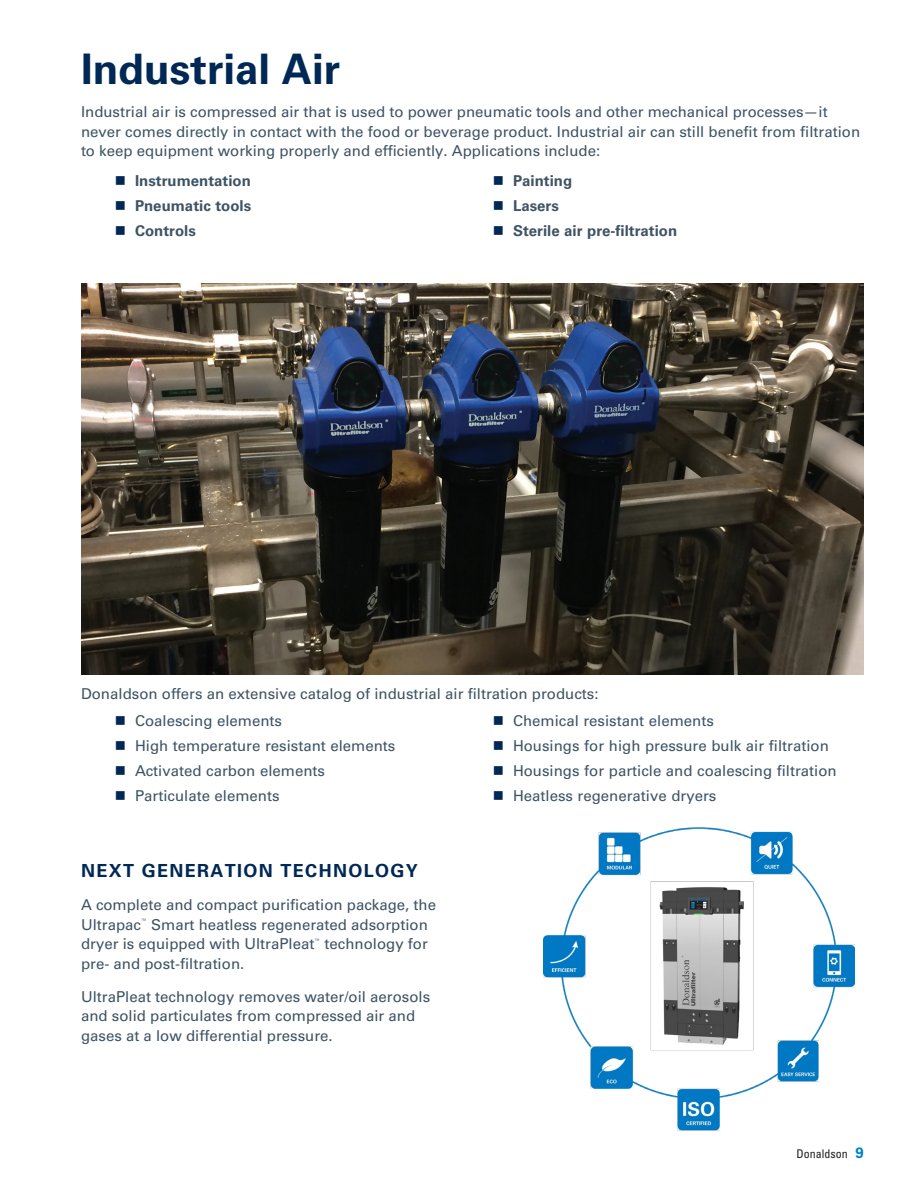
<style>
.page{position:relative;width:918px;height:1188px;background:#fff}
.page>*{position:absolute;margin:0;border:0;box-sizing:border-box;transform-origin:0 0}
._1_new_design_header_295{font:700 42px "Univers LT Std";color:#002855}
._1_new_design_subhead_295{font:700 18px "Univers LT Std";letter-spacing:.075em;color:#002855}
._1_new_design_small_text_7545{font:15px/19.5px "Univers LT Std";color:#3e5364}
.t1{font:700 15px "Univers LT Std";color:#3e5364}
.t2{font:condensed 12px "Univers LT Std";color:#231f20}
._1_new_design_small_text_7545-2{font:6px "Univers LT Std";color:#3e5364}
.s1{color:#002855}
.s2{font-weight:700;font-stretch:normal;font-size:15px;color:#0082c8}
</style>
<div class="page">
<img style="left:81px;top:284px;width:783px;height:391px">
<img style="left:543px;top:827px;width:311px;height:304px">
<p class="_1_new_design_header_295" style="left:81px;top:45px;width:261px">Industrial Air</p>
<p class="_1_new_design_small_text_7545" style="left:81px;top:102px;width:781px">Industrial air is compressed air that is used to power pneumatic tools and other mechanical processes—it never comes directly in contact with the food or beverage product. Industrial air can still benefit from filtration to keep equipment working properly and efficiently. Applications include:</p>
<p class="t1" style="left:115px;top:172px;width:138px"><span class="s1">■</span> Instrumentation</p>
<p class="t1" style="left:115px;top:197px;width:138px"><span class="s1">■</span> Pneumatic tools</p>
<p class="t1" style="left:115px;top:222px;width:83px"><span class="s1">■</span> Controls</p>
<p class="t1" style="left:493px;top:172px;width:81px"><span class="s1">■</span> Painting</p>
<p class="t1" style="left:493px;top:197px;width:68px"><span class="s1">■</span> Lasers</p>
<p class="t1" style="left:493px;top:222px;width:186px"><span class="s1">■</span> Sterile air pre-filtration</p>
<p class="_1_new_design_small_text_7545" style="left:81px;top:684px;width:519px">Donaldson offers an extensive catalog of industrial air filtration products:</p>
<p class="_1_new_design_small_text_7545" style="left:115px;top:711px;width:169px"><span class="s1">■</span> Coalescing elements</p>
<p class="_1_new_design_small_text_7545" style="left:115px;top:736px;width:282px"><span class="s1">■</span> High temperature resistant elements</p>
<p class="_1_new_design_small_text_7545" style="left:115px;top:761px;width:212px"><span class="s1">■</span> Activated carbon elements</p>
<p class="_1_new_design_small_text_7545" style="left:115px;top:786px;width:166px"><span class="s1">■</span> Particulate elements</p>
<p class="_1_new_design_subhead_295" style="left:81px;top:860px;width:338px">NEXT GENERATION TECHNOLOGY</p>
<p class="_1_new_design_small_text_7545" style="left:81px;top:895px;width:357px">A complete and compact purification package, the<br>Ultrapac</p>
<p class="_1_new_design_small_text_7545" style="left:81px;top:915px;width:348px;text-indent:70px">Smart heatless regenerated adsorption dryer is equipped with UltraPleat</p>
<p class="_1_new_design_small_text_7545-2" style="left:141px;top:917px;width:7px">™</p>
<p class="_1_new_design_small_text_7545-2" style="left:314px;top:937px;width:7px">™</p>
<p class="_1_new_design_small_text_7545" style="left:325px;top:934px;width:105px">technology for</p>
<p class="_1_new_design_small_text_7545" style="left:81px;top:954px;width:165px">pre- and post-filtration.</p>
<p class="_1_new_design_small_text_7545" style="left:81px;top:987px;width:351px">UltraPleat technology removes water/oil aerosols and solid particulates from compressed air and gases at a low differential pressure.</p>
<p class="_1_new_design_small_text_7545" style="left:493px;top:711px;width:223px"><span class="s1">■</span> Chemical resistant elements</p>
<p class="_1_new_design_small_text_7545" style="left:493px;top:736px;width:338px"><span class="s1">■</span> Housings for high pressure bulk air filtration</p>
<p class="_1_new_design_small_text_7545" style="left:493px;top:761px;width:346px"><span class="s1">■</span> Housings for particle and coalescing filtration</p>
<p class="_1_new_design_small_text_7545" style="left:493px;top:786px;width:225px"><span class="s1">■</span> Heatless regenerative dryers</p>
<p class="t2" style="left:796px;top:1146px;width:69px">Donaldson <span class="s2">9</span></p>
</div>
